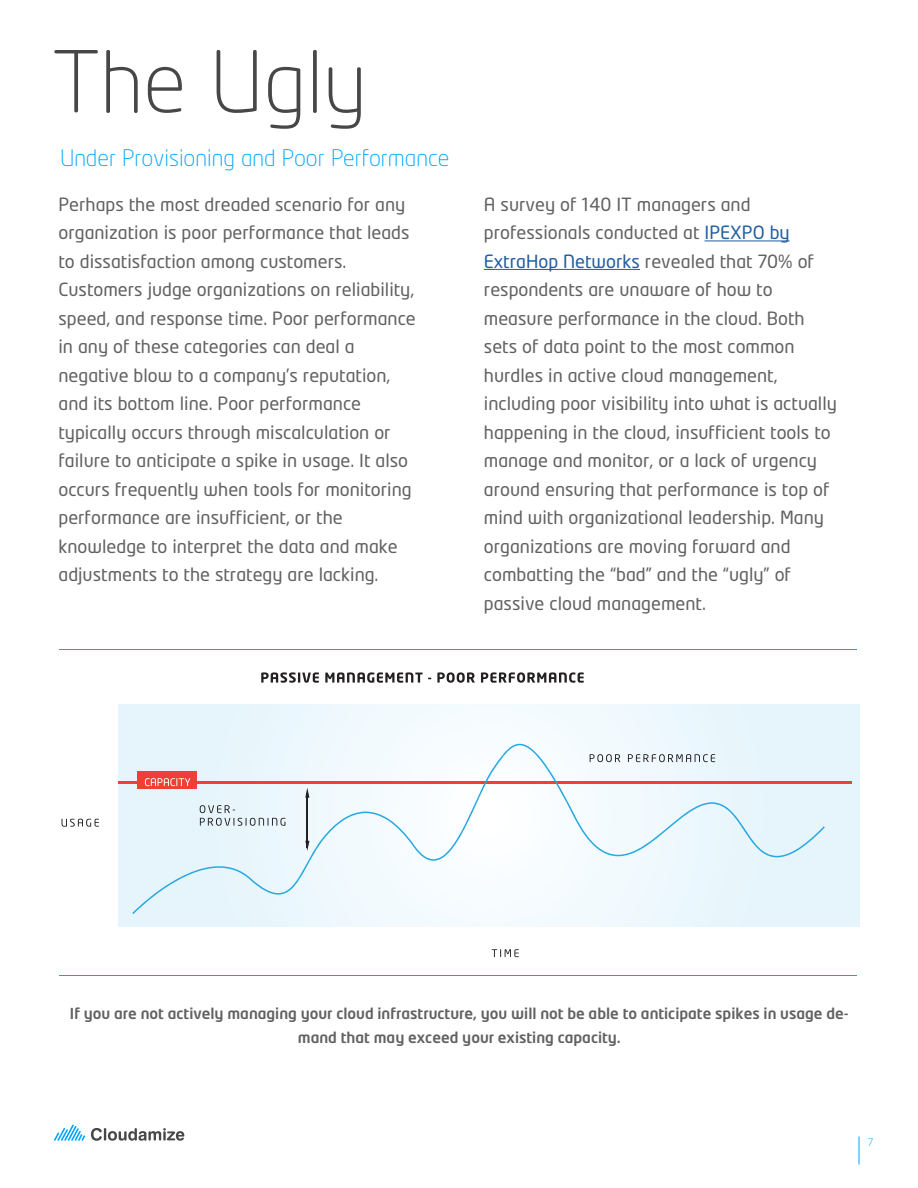
<style>
.page{position:relative;width:918px;height:1188px;background:#fff}
.page>*{position:absolute;margin:0;border:0;box-sizing:border-box;transform-origin:0 0}
.t1{font:300 84px "Neo Tech";color:#474747}
.t2{font:300 22.5px "Neo Tech";color:#00a6ff}
.t3{font:18px/28.5px "Neo Tech";color:#626060}
.t4{font:500 15px/24px "Neo Tech";color:#626060;text-align:center}
.t5{font:300 10.5px "Neo Tech";color:#00a6ff}
.s1{color:#215e9e}
</style>
<div class="page">
<div style="left:119px;top:704px;width:740px;height:222px;background:#e9f6fc"></div>
<svg style="left:91px;top:1128px;width:93px;height:13px"></svg>
<svg style="left:54px;top:1124px;width:31px;height:17px"></svg>
<hr style="left:705px;top:240px;width:85px;height:1px;background:#215e9e">
<hr style="left:484px;top:269px;width:156px;height:1px;background:#215e9e">
<svg style="left:859px;top:1137px;width:1px;height:28px"></svg>
<hr style="left:59px;top:976px;width:798px;height:1px;background:#00a6ff">
<hr style="left:59px;top:649px;width:798px;height:1px;background:#00a6ff">
<svg style="left:261px;top:672px;width:58px;height:11px"></svg>
<svg style="left:325px;top:672px;width:106px;height:11px"></svg>
<svg style="left:437px;top:672px;width:38px;height:11px"></svg>
<svg style="left:481px;top:672px;width:103px;height:11px"></svg>
<svg style="left:492px;top:949px;width:27px;height:8px"></svg>
<svg style="left:62px;top:819px;width:37px;height:8px"></svg>
<hr style="left:118px;top:781px;width:733px;height:2px;background:#ed4036">
<svg style="left:132px;top:744px;width:693px;height:170px"></svg>
<hr style="left:307px;top:793px;width:1px;height:54px;background:#241f21">
<svg style="left:305px;top:788px;width:4px;height:10px"></svg>
<svg style="left:305px;top:841px;width:4px;height:10px"></svg>
<h1 class="t1" style="left:52px;top:50px;width:316px">The Ugly</h1>
<p class="t2" style="left:60px;top:149px;width:391px">Under Provisioning and Poor Performance</p>
<p class="t3" style="left:58px;top:191px;width:359px">Perhaps the most dreaded scenario for any organization is poor performance that leads to dissatisfaction among customers.<br>Customers judge organizations on reliability, speed, and response time. Poor performance in any of these categories can deal a negative blow to a company’s reputation, and its bottom line. Poor performance typically occurs through miscalculation or failure to anticipate a spike in usage. It also occurs frequently when tools for monitoring performance are insufficient, or the knowledge to interpret the data and make adjustments to the strategy are lacking.</p>
<p class="t3" style="left:484px;top:191px;width:355px">A survey of 140 IT managers and professionals conducted at <span class="s1">IPEXPO by ExtraHop Networks</span> revealed that 70% of respondents are unaware of how to measure performance in the cloud. Both sets of data point to the most common hurdles in active cloud management, including poor visibility into what is actually happening in the cloud, insufficient tools to manage and monitor, or a lack of urgency around ensuring that performance is top of mind with organizational leadership. Many organizations are moving forward and combatting the “bad” and the “ugly” of passive cloud management.</p>
<p class="t4" style="left:70px;top:1003px;width:780px">If you are not actively managing your cloud infrastructure, you will not be able to anticipate spikes in usage de&shy;mand that may exceed your existing capacity.</p>
<p class="t5" style="left:867px;top:1138px;width:8px">7</p>
</div>
